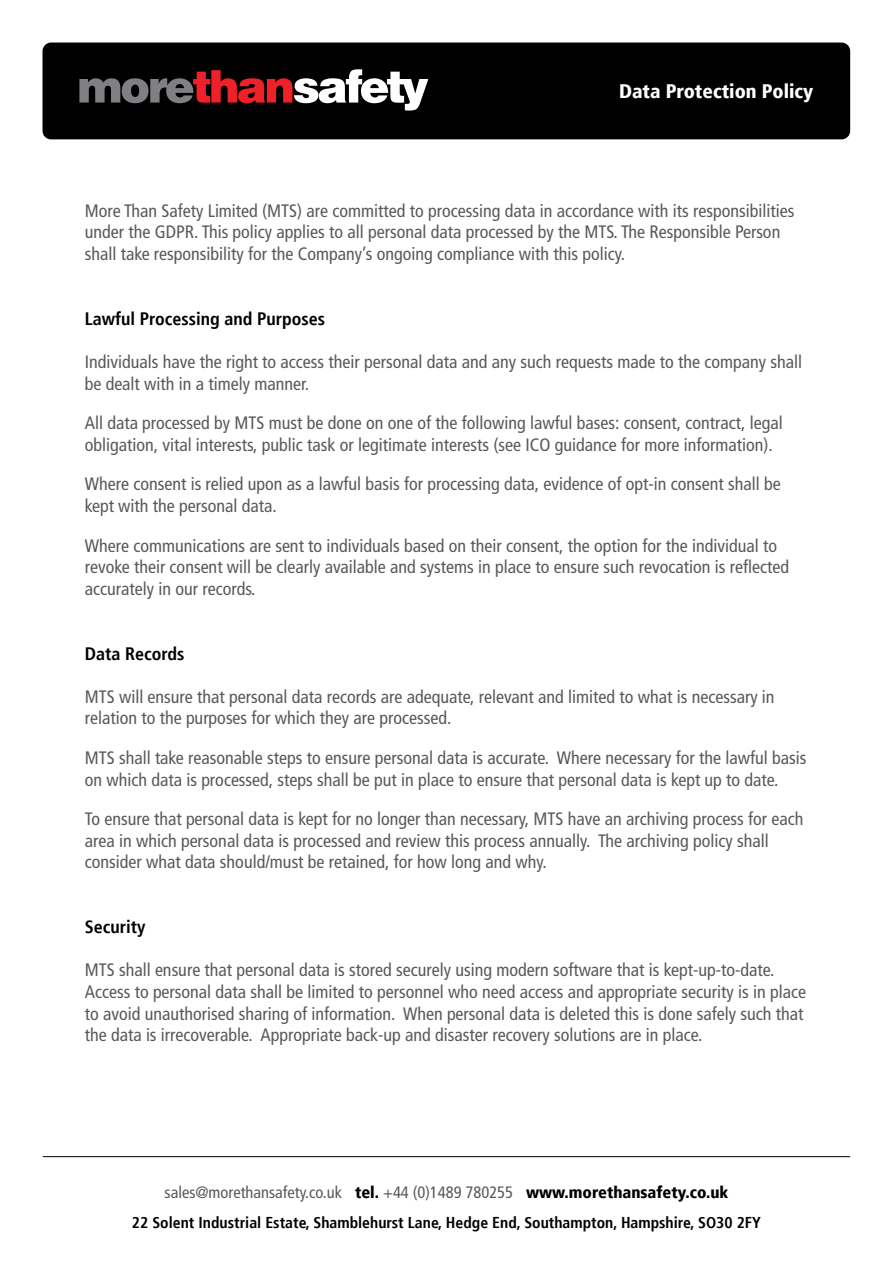
<style>
.page{position:relative;width:893px;height:1263px;background:#fff}
.page>*{position:absolute;margin:0;border:0;box-sizing:border-box;transform-origin:0 0}
.t1{font:900 condensed 19.5px "Frutiger";color:#fff}
.t2{font:condensed 18px/21.6px "Frutiger LT";color:#58595b}
.t3{font:700 condensed 18px "Frutiger";color:#000}
.t4{font:condensed 16.5px "Frutiger LT";color:#58595b}
.t5{font:700 condensed 15.75px "Frutiger";color:#000}
.s1{font-family:"Frutiger";font-weight:900;color:#000}
</style>
<div class="page">
<hr style="left:43px;top:1156px;width:807px;height:1px;background:#000">
<div style="left:43px;top:43px;width:807px;height:96px;background:#000;border-radius:9px"></div>
<svg style="left:79px;top:69px;width:349px;height:42px"></svg>
<p class="t1" style="left:619px;top:79px;width:196px">Data Protection Policy</p>
<p class="t2" style="left:85px;top:200px;width:711px">More Than Safety Limited (MTS) are committed to processing data in accordance with its responsibilities under the GDPR. This policy applies to all personal data processed by the MTS. The Responsible Person shall take responsibility for the Company’s ongoing compliance with this policy.</p>
<p class="t3" style="left:85px;top:308px;width:242px">Lawful Processing and Purposes</p>
<p class="t2" style="left:85px;top:351px;width:719px">Individuals have the right to access their personal data and any such requests made to the company shall be dealt with in a timely manner.</p>
<p class="t2" style="left:85px;top:412px;width:699px">All data processed by MTS must be done on one of the following lawful bases: consent, contract, legal obligation, vital interests, public task or legitimate interests (see ICO guidance for more information).</p>
<p class="t2" style="left:85px;top:473px;width:697px">Where consent is relied upon as a lawful basis for processing data, evidence of opt-in consent shall be kept with the personal data.</p>
<p class="t2" style="left:85px;top:535px;width:706px">Where communications are sent to individuals based on their consent, the option for the individual to revoke their consent will be clearly available and systems in place to ensure such revocation is reflected accurately in our records.</p>
<p class="t3" style="left:85px;top:643px;width:101px">Data Records</p>
<p class="t2" style="left:85px;top:686px;width:691px">MTS will ensure that personal data records are adequate, relevant and limited to what is necessary in relation to the purposes for which they are processed.</p>
<p class="t2" style="left:85px;top:747px;width:723px">MTS shall take reasonable steps to ensure personal data is accurate. Where necessary for the lawful basis on which data is processed, steps shall be put in place to ensure that personal data is kept up to date.</p>
<p class="t2" style="left:85px;top:808px;width:720px">To ensure that personal data is kept for no longer than necessary, MTS have an archiving process for each area in which personal data is processed and review this process annually. The archiving policy shall consider what data should/must be retained, for how long and why.</p>
<p class="t3" style="left:85px;top:916px;width:62px">Security</p>
<p class="t2" style="left:85px;top:959px;width:723px">MTS shall ensure that personal data is stored securely using modern software that is kept-up-to-date.<br>Access to personal data shall be limited to personnel who need access and appropriate security is in place to avoid unauthorised sharing of information. When personal data is deleted this is done safely such that the data is irrecoverable. Appropriate back-up and disaster recovery solutions are in place.</p>
<p class="t4" style="left:165px;top:1182px;width:565px">sales@morethansafety.co.uk <span class="s1">tel.</span> +44 (0)1489 780255 <span class="s1">www.morethansafety.co.uk</span></p>
<p class="t5" style="left:132px;top:1213px;width:630px">22 Solent Industrial Estate, Shamblehurst Lane, Hedge End, Southampton, Hampshire, SO30 2FY</p>
</div>
